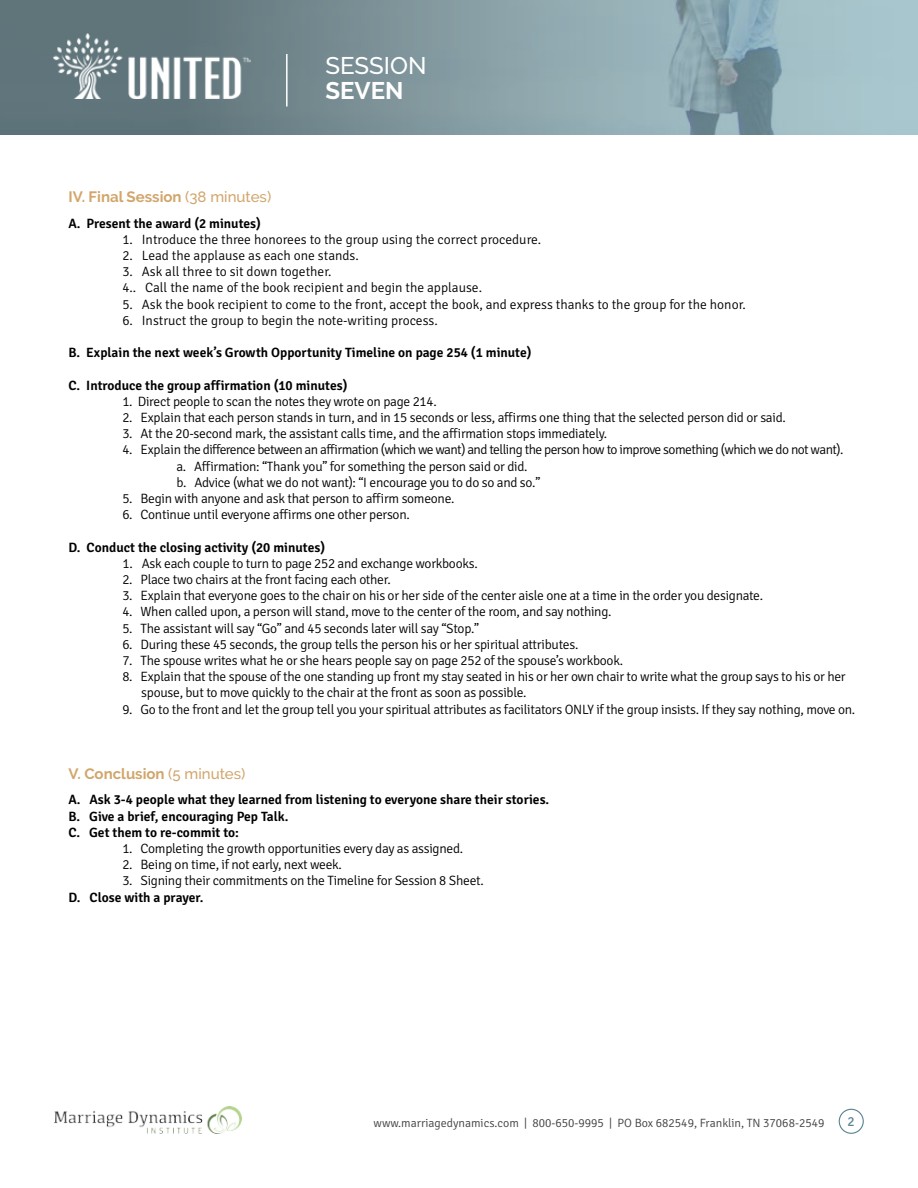
<style>
.page{position:relative;width:918px;height:1188px;background:#fff}
.page>*{position:absolute;margin:0;border:0;box-sizing:border-box;transform-origin:0 0}
.t1{font:500 24px "Raleway";color:#fff}
.t2{font:700 24px "Raleway";color:#fff}
.t3{font:700 15px "Raleway";color:#d1a66b}
.t4{font:300 13.5px/16.2px "Signika";letter-spacing:-.02em;color:#000}
.t5{font:300 13.5px/16.2px "Signika";color:#000}
.t6{font:600 13.5px/16.2px "Signika";color:#000}
.t7{font:13.5px "Signika";color:#588293}
.t8{font:300 12px "Signika";color:#404041}
.s1{font-weight:500}
</style>
<div class="page">
<img style="left:54px;top:1106px;width:187px;height:28px">
<div style="left:839px;top:1109px;width:25px;height:25px;border:1px solid #588293;border-radius:50%"></div>
<svg style="left:0;top:0;width:918px;height:134px;background:#839ba2"></svg>
<hr style="left:286px;top:54px;width:2px;height:52px;background:#fff">
<img style="left:54px;top:34px;width:196px;height:65px">
<p class="t3" style="left:68px;top:189px;width:204px">IV. Final Session <span class="s1">(38 minutes)</span></p>
<h1 class="t1" style="left:326px;top:51px;width:103px">SESSION</h1>
<h1 class="t2" style="left:326px;top:77px;width:80px">SEVEN</h1>
<p class="t6" style="left:68px;top:215px;width:194px">A. Present the award (2 minutes)</p>
<p class="t5" style="left:122px;top:231px;width:420px">1. Introduce the three honorees to the group using the correct procedure.</p>
<p class="t5" style="left:122px;top:248px;width:238px">2. Lead the applause as each one stands.</p>
<p class="t5" style="left:122px;top:264px;width:361px">3. Ask all three to sit down together.<br>4.. Call the name of the book recipient and begin the applause.</p>
<p class="t5" style="left:122px;top:296px;width:625px">5. Ask the book recipient to come to the front, accept the book, and express thanks to the group for the honor.</p>
<p class="t5" style="left:122px;top:312px;width:317px">6. Instruct the group to begin the note-writing process.</p>
<p class="t6" style="left:68px;top:345px;width:465px">B. Explain the next week’s Growth Opportunity Timeline on page 254 (1 minute)</p>
<p class="t6" style="left:68px;top:377px;width:281px">C. Introduce the group affirmation (10 minutes)</p>
<p class="t4" style="left:122px;top:393px;width:316px">1. Direct people to scan the notes they wrote on page 214.</p>
<p class="t4" style="left:122px;top:410px;width:665px">2. Explain that each person stands in turn, and in 15 seconds or less, affirms one thing that the selected person did or said.</p>
<p class="t4" style="left:122px;top:426px;width:486px">3. At the 20-second mark, the assistant calls time, and the affirmation stops immediately.</p>
<p class="t4" style="left:176px;top:442px;width:669px;text-indent:-54px">4. Explain the difference between an affirmation (which we want) and telling the person how to improve something (which we do not want). a. Affirmation: “Thank you” for something the person said or did.<br>b. Advice (what we do not want): “I encourage you to do so and so.”</p>
<p class="t4" style="left:122px;top:491px;width:334px">5. Begin with anyone and ask that person to affirm someone.</p>
<p class="t4" style="left:122px;top:507px;width:289px">6. Continue until everyone affirms one other person.</p>
<p class="t6" style="left:68px;top:539px;width:258px">D. Conduct the closing activity (20 minutes)</p>
<p class="t4" style="left:122px;top:555px;width:357px">1. Ask each couple to turn to page 252 and exchange workbooks.</p>
<p class="t4" style="left:122px;top:572px;width:270px">2. Place two chairs at the front facing each other.</p>
<p class="t4" style="left:122px;top:588px;width:642px">3. Explain that everyone goes to the chair on his or her side of the center aisle one at a time in the order you designate.</p>
<p class="t4" style="left:122px;top:604px;width:491px">4. When called upon, a person will stand, move to the center of the room, and say nothing.</p>
<p class="t4" style="left:122px;top:620px;width:359px">5. The assistant will say “Go” and 45 seconds later will say “Stop.”</p>
<p class="t4" style="left:122px;top:636px;width:457px">6. During these 45 seconds, the group tells the person his or her spiritual attributes.</p>
<p class="t4" style="left:122px;top:653px;width:502px">7. The spouse writes what he or she hears people say on page 252 of the spouse’s workbook.</p>
<p class="t4" style="left:141px;top:669px;width:706px;text-indent:-19px">8. Explain that the spouse of the one standing up front my stay seated in his or her own chair to write what the group says to his or her spouse, but to move quickly to the chair at the front as soon as possible.</p>
<p class="t4" style="left:122px;top:701px;width:734px">9. Go to the front and let the group tell you your spiritual attributes as facilitators ONLY if the group insists. If they say nothing, move on.</p>
<p class="t3" style="left:68px;top:765px;width:179px">V. Conclusion <span class="s1">(5 minutes)</span></p>
<p class="t6" style="left:68px;top:792px;width:482px">A. Ask 3-4 people what they learned from listening to everyone share their stories.<br>B. Give a brief, encouraging Pep Talk.<br>C. Get them to re-commit to:</p>
<p class="t4" style="left:122px;top:841px;width:342px">1. Completing the growth opportunities every day as assigned.</p>
<p class="t4" style="left:122px;top:857px;width:221px">2. Being on time, if not early, next week.</p>
<p class="t4" style="left:122px;top:873px;width:363px">3. Signing their commitments on the Timeline for Session 8 Sheet.</p>
<p class="t6" style="left:68px;top:889px;width:137px">D. Close with a prayer.</p>
<p class="t8" style="left:374px;top:1116px;width:452px">www.marriagedynamics.com | 800-650-9995 | PO Box 682549, Franklin, TN 37068-2549</p>
<p class="t7" style="left:848px;top:1114px;width:9px">2</p>
</div>
